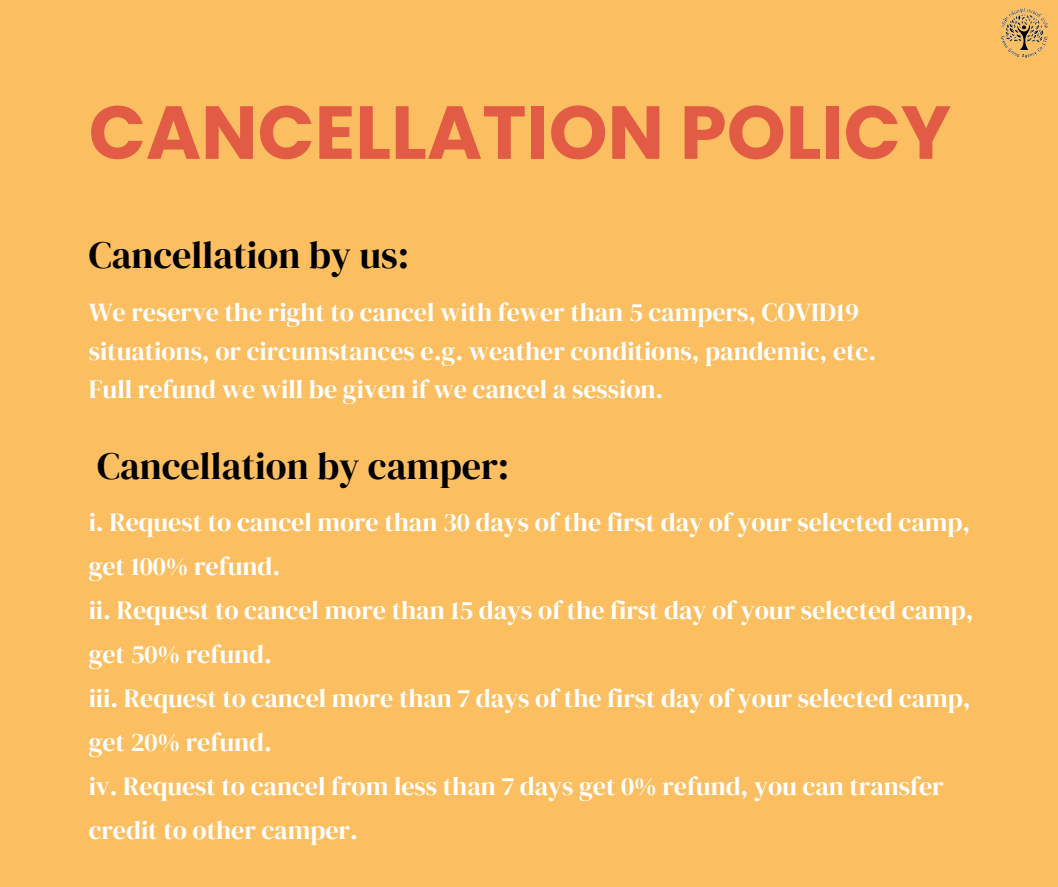
<style>
.page{position:relative;width:1058px;height:887px;background:#fff}
.page>*{position:absolute;margin:0;border:0;box-sizing:border-box;transform-origin:0 0}
.t1{font:700 75px "Poppins";color:#e25b44}
.t2{font:38.1px "DM Serif Display";color:#000}
.t3{font:25.95px/43.8px "DM Serif Display";color:#fff}
</style>
<div class="page">
<div style="left:0;top:0;width:1058px;height:886px;background:#fbbe60"></div>
<img style="left:1000px;top:7px;width:48px;height:52px">
<p class="t1" style="left:89px;top:80px;width:864px">CANCELLATION POLICY</p>
<h1 class="t2" style="left:89px;top:229px;width:322px">Cancellation by us:</h1>
<h2 class="t3" style="left:89px;top:293px;width:789px;line-height:38.2px">We reserve the right to cancel with fewer than 5 campers, COVID19 situations, or circumstances e.g. weather conditions, pandemic, etc.<br>Full refund we will be given if we cancel a session.</h2>
<p class="t2" style="left:97px;top:439px;width:414px">Cancellation by camper:</p>
<h2 class="t3" style="left:89px;top:500px;width:883px">i. Request to cancel more than 30 days of the first day of your selected camp, get 100% refund.</h2>
<p class="t3" style="left:89px;top:588px;width:886px">ii. Request to cancel more than 15 days of the first day of your selected camp, get 50% refund.</p>
<p class="t3" style="left:89px;top:676px;width:883px">iii. Request to cancel more than 7 days of the first day of your selected camp, get 20% refund.</p>
<p class="t3" style="left:89px;top:763px;width:856px">iv. Request to cancel from less than 7 days get 0% refund, you can transfer credit to other camper.</p>
</div>
